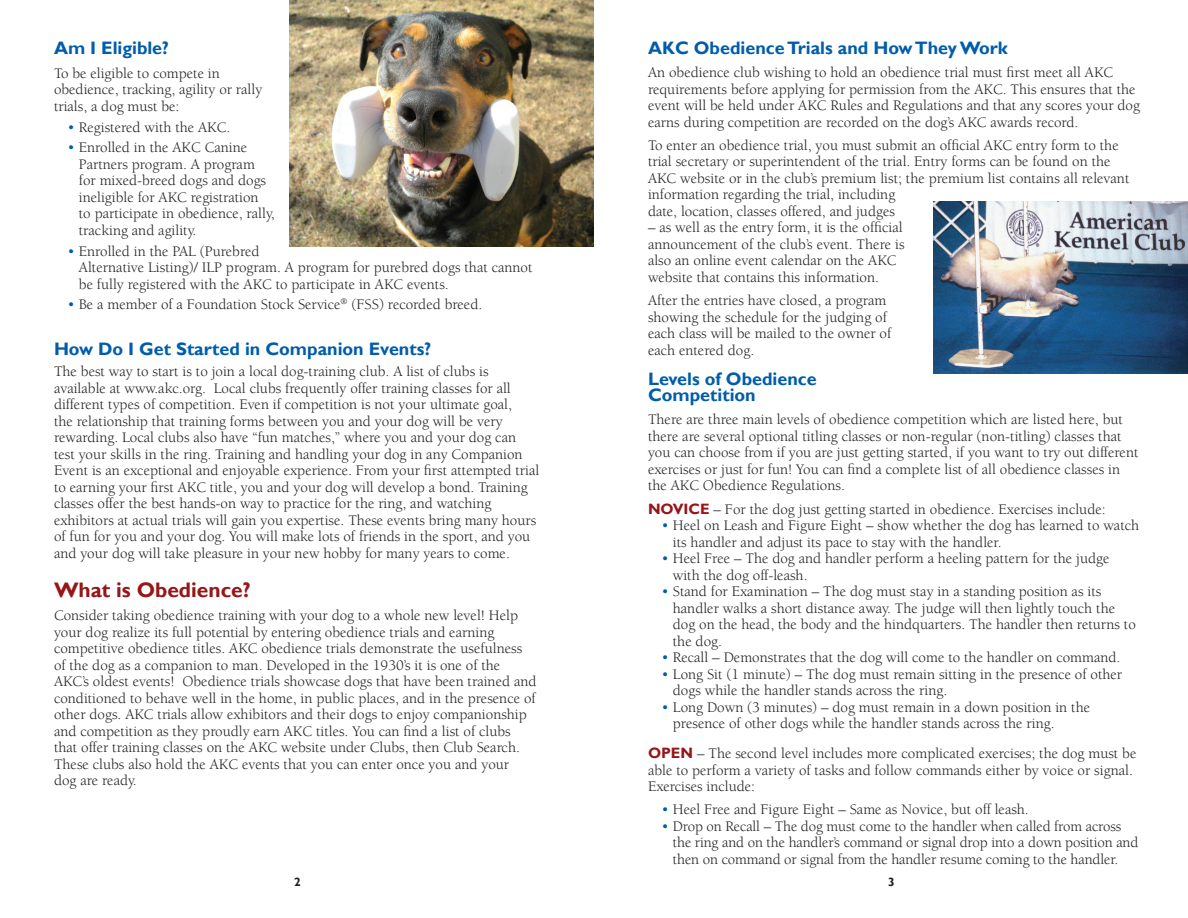
<style>
.page{position:relative;width:1188px;height:918px;background:#fff}
.page>*{position:absolute;margin:0;border:0;box-sizing:border-box;transform-origin:0 0}
.t1{font:700 21px "Gill Sans";color:#961619}
.t2{font:700 18px/16.5px "Gill Sans";color:#015dab}
.t3{font:15px/16.5px "Berkeley";color:#231f20}
.t4{font:700 12px "Gill Sans";color:#231f20}
.s1{color:#015dab}
.s2{font-family:"Gill Sans";font-weight:700;color:#961619}
</style>
<div class="page">
<img style="left:290px;top:0;width:304px;height:246px">
<img style="left:934px;top:201px;width:254px;height:172px">
<p class="t2" style="left:54px;top:41px;width:116px">Am I Eligible?</p>
<p class="t3" style="left:54px;top:65px;width:210px">To be eligible to compete in obedience, tracking, agility or rally trials, a dog must be:</p>
<p class="t3" style="left:68px;top:119px;width:164px"><span class="s1">•</span> Registered with the AKC.</p>
<p class="t3" style="left:79px;top:140px;width:197px;text-indent:-11px"><span class="s1">•</span> Enrolled in the AKC Canine<br>Partners program. A program for mixed-breed dogs and dogs ineligible for AKC registration<br>to participate in obedience, rally, tracking and agility.</p>
<p class="t3" style="left:79px;top:243px;width:455px;text-indent:-11px"><span class="s1">•</span> Enrolled in the PAL (Purebred<br>Alternative Listing)/ ILP program. A program for purebred dogs that cannot be fully registered with the AKC to participate in AKC events.</p>
<p class="t3" style="left:68px;top:297px;width:416px"><span class="s1">•</span> Be a member of a Foundation Stock Service<sup>®</sup> (FSS) recorded breed.</p>
<p class="t2" style="left:54px;top:341px;width:379px">How Do I Get Started in Companion Events?</p>
<p class="t3" style="left:54px;top:363px;width:487px">The best way to start is to join a local dog-training club. A list of clubs is available at www.akc.org. Local clubs frequently offer training classes for all different types of competition. Even if competition is not your ultimate goal,<br>the relationship that training forms between you and your dog will be very rewarding. Local clubs also have “fun matches,” where you and your dog can test your skills in the ring. Training and handling your dog in any Companion Event is an exceptional and enjoyable experience. From your first attempted trial to earning your first AKC title, you and your dog will develop a bond. Training classes offer the best hands-on way to practice for the ring, and watching exhibitors at actual trials will gain you expertise. These events bring many hours of fun for you and your dog. You will make lots of friends in the sport, and you and your dog will take pleasure in your new hobby for many years to come.</p>
<p class="t1" style="left:54px;top:577px;width:198px">What is Obedience?</p>
<p class="t3" style="left:54px;top:608px;width:484px">Consider taking obedience training with your dog to a whole new level! Help your dog realize its full potential by entering obedience trials and earning competitive obedience titles. AKC obedience trials demonstrate the usefulness of the dog as a companion to man. Developed in the 1930’s it is one of the AKC’s oldest events! Obedience trials showcase dogs that have been trained and conditioned to behave well in the home, in public places, and in the presence of other dogs. AKC trials allow exhibitors and their dogs to enjoy companionship and competition as they proudly earn AKC titles. You can find a list of clubs that offer training classes on the AKC website under Clubs, then Club Search.<br>These clubs also hold the AKC events that you can enter once you and your<br>dog are ready.</p>
<p class="t2" style="left:648px;top:40px;width:361px">AKC Obedience Trials and How They Work</p>
<p class="t3" style="left:648px;top:65px;width:494px">An obedience club wishing to hold an obedience trial must first meet all AKC requirements before applying for permission from the AKC. This ensures that the event will be held under AKC Rules and Regulations and that any scores your dog earns during competition are recorded on the dog’s AKC awards record.</p>
<p class="t3" style="left:648px;top:137px;width:483px">To enter an obedience trial, you must submit an official AKC entry form to the trial secretary or superintendent of the trial. Entry forms can be found on the AKC website or in the club’s premium list; the premium list contains all relevant information regarding the trial, including<br>date, location, classes offered, and judges</p>
<p class="t3" style="left:648px;top:220px;width:258px">– as well as the entry form, it is the official announcement of the club’s event. There is also an online event calendar on the AKC website that contains this information.</p>
<p class="t3" style="left:648px;top:293px;width:245px">After the entries have closed, a program showing the schedule for the judging of each class will be mailed to the owner of each entered dog.</p>
<p class="t2" style="left:648px;top:371px;width:170px">Levels of Obedience<br>Competition</p>
<p class="t3" style="left:648px;top:412px;width:492px">There are three main levels of obedience competition which are listed here, but there are several optional titling classes or non-regular (non-titling) classes that you can choose from if you are just getting started, if you want to try out different exercises or just for fun! You can find a complete list of all obedience classes in the AKC Obedience Regulations.</p>
<p class="t3" style="left:648px;top:501px;width:459px"><span class="s2">NOVICE</span> – For the dog just getting started in obedience. Exercises include:</p>
<p class="t3" style="left:673px;top:518px;width:468px;text-indent:-11px"><span class="s1">•</span> Heel on Leash and Figure Eight – show whether the dog has learned to watch its handler and adjust its pace to stay with the handler.</p>
<p class="t3" style="left:673px;top:551px;width:438px;text-indent:-11px"><span class="s1">•</span> Heel Free – The dog and handler perform a heeling pattern for the judge with the dog off-leash.</p>
<p class="t3" style="left:673px;top:584px;width:464px;text-indent:-11px"><span class="s1">•</span> Stand for Examination – The dog must stay in a standing position as its handler walks a short distance away. The judge will then lightly touch the dog on the head, the body and the hindquarters. The handler then returns to the dog.</p>
<p class="t3" style="left:662px;top:650px;width:461px"><span class="s1">•</span> Recall – Demonstrates that the dog will come to the handler on command.</p>
<p class="t3" style="left:673px;top:666px;width:451px;text-indent:-11px"><span class="s1">•</span> Long Sit (1 minute) – The dog must remain sitting in the presence of other dogs while the handler stands across the ring.</p>
<p class="t3" style="left:673px;top:699px;width:419px;text-indent:-11px"><span class="s1">•</span> Long Down (3 minutes) – dog must remain in a down position in the presence of other dogs while the handler stands across the ring.</p>
<p class="t3" style="left:648px;top:746px;width:490px"><span class="s2">OPEN</span> – The second level includes more complicated exercises; the dog must be able to perform a variety of tasks and follow commands either by voice or signal.<br>Exercises include:</p>
<p class="t3" style="left:662px;top:802px;width:369px"><span class="s1">•</span> Heel Free and Figure Eight – Same as Novice, but off leash.</p>
<p class="t3" style="left:673px;top:818px;width:467px;text-indent:-11px"><span class="s1">•</span> Drop on Recall – The dog must come to the handler when called from across the ring and on the handler’s command or signal drop into a down position and then on command or signal from the handler resume coming to the handler.</p>
<p class="t4" style="left:294px;top:875px;width:8px">2</p>
<p class="t4" style="left:888px;top:875px;width:8px">3</p>
</div>
